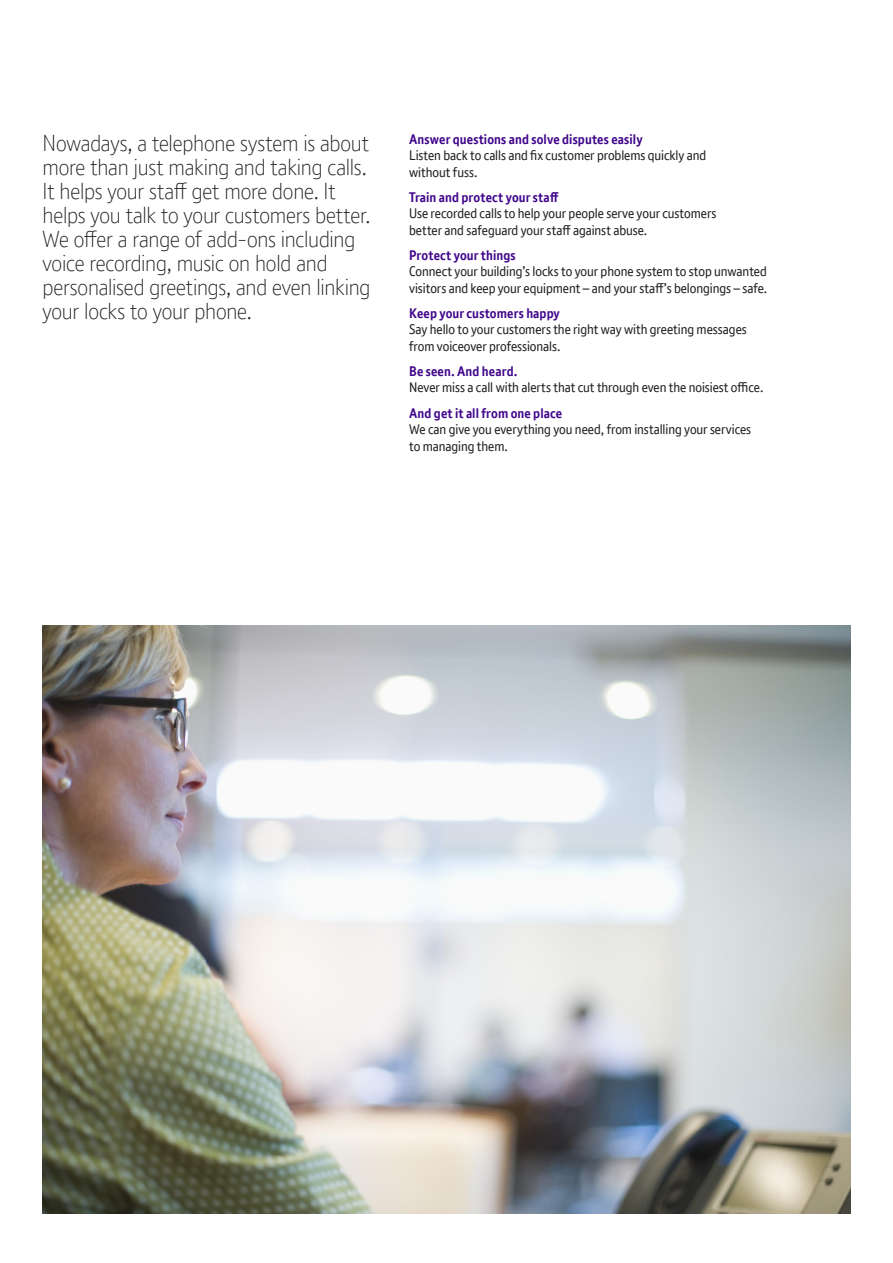
<style>
.page{position:relative;width:893px;height:1263px;background:#fff}
.page>*{position:absolute;margin:0;border:0;box-sizing:border-box;transform-origin:0 0}
.Introduction_copy_BT{font:300 22.5px/24px "BT Font";letter-spacing:-.01em;color:#231f20}
.Body_copy_BT_Light_9{font:13.5px/16.5px "BT Font";letter-spacing:-.005em;color:#231f20}
.Body_heading_BT_Bold{font:700 13.5px "BT Font";letter-spacing:.01em;color:#40068b}
</style>
<div class="page">
<img style="left:43px;top:625px;width:807px;height:588px">
<p class="Introduction_copy_BT" style="left:43px;top:130px;width:330px">Nowadays, a telephone system is about more than just making and taking calls.<br>It helps your staff get more done. It helps you talk to your customers better.<br>We offer a range of add-ons including voice recording, music on hold and personalised greetings, and even linking your locks to your phone.</p>
<p class="Body_heading_BT_Bold" style="left:409px;top:130px;width:235px">Answer questions and solve disputes easily</p>
<p class="Body_copy_BT_Light_9" style="left:409px;top:147px;width:299px">Listen back to calls and fix customer problems quickly and without fuss.</p>
<p class="Body_heading_BT_Bold" style="left:409px;top:188px;width:151px">Train and protect your staff</p>
<p class="Body_copy_BT_Light_9" style="left:409px;top:205px;width:309px">Use recorded calls to help your people serve your customers better and safeguard your staff against abuse.</p>
<p class="Body_heading_BT_Bold" style="left:409px;top:246px;width:108px">Protect your things</p>
<p class="Body_copy_BT_Light_9" style="left:409px;top:263px;width:360px">Connect your building’s locks to your phone system to stop unwanted visitors and keep your equipment – and your staff’s belongings – safe.</p>
<p class="Body_heading_BT_Bold" style="left:409px;top:304px;width:152px">Keep your customers happy</p>
<p class="Body_copy_BT_Light_9" style="left:409px;top:321px;width:339px">Say hello to your customers the right way with greeting messages from voiceover professionals.</p>
<p class="Body_heading_BT_Bold" style="left:409px;top:362px;width:110px">Be seen. And heard.</p>
<p class="Body_copy_BT_Light_9" style="left:409px;top:379px;width:356px">Never miss a call with alerts that cut through even the noisiest office.</p>
<p class="Body_heading_BT_Bold" style="left:409px;top:404px;width:155px">And get it all from one place</p>
<p class="Body_copy_BT_Light_9" style="left:409px;top:421px;width:344px">We can give you everything you need, from installing your services to managing them.</p>
</div>
